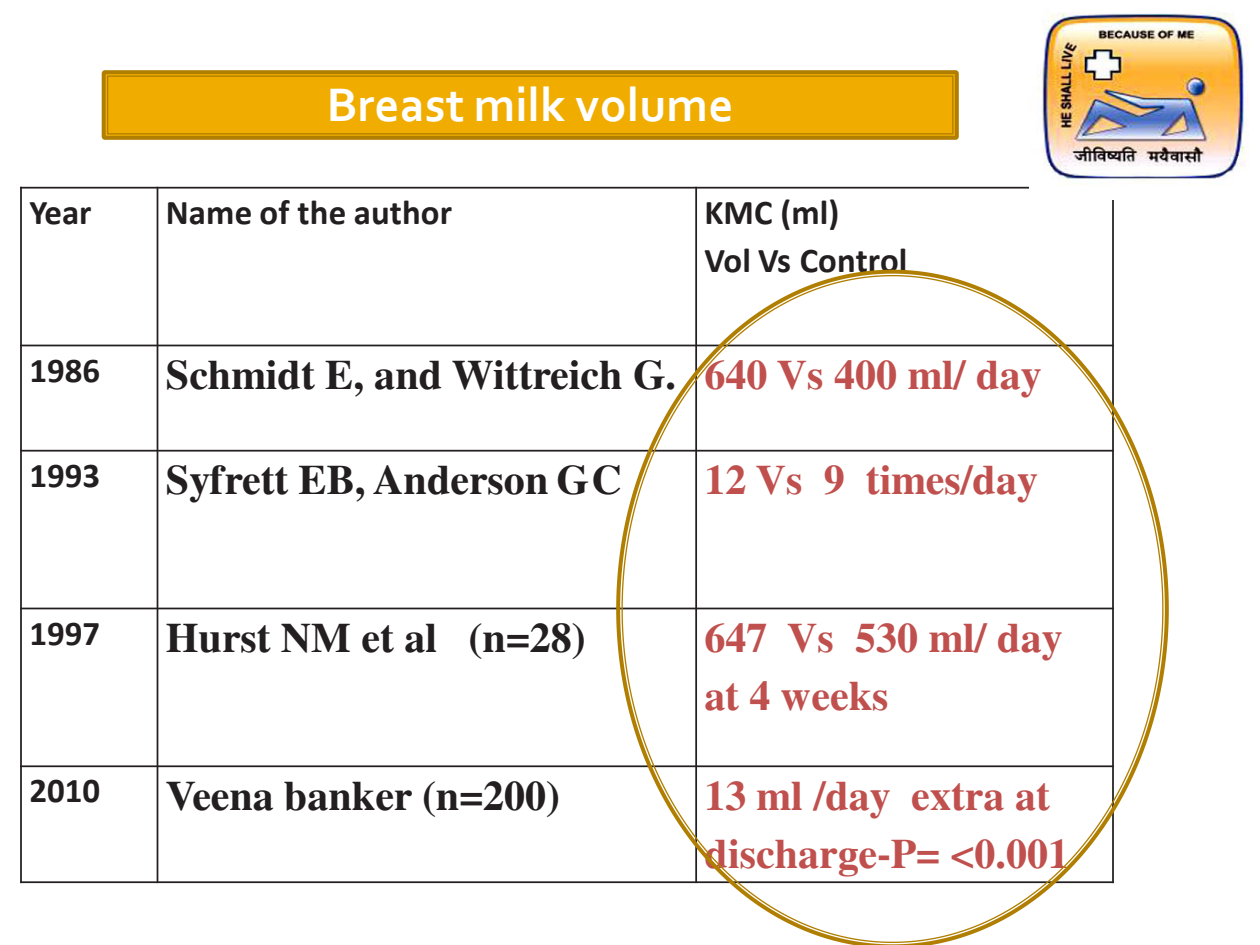
<style>
.page{position:relative;width:1260px;height:945px;background:#fff}
.page>*{position:absolute;margin:0;border:0;box-sizing:border-box;transform-origin:0 0}
.t1{font:700 49.18px "Corbel";color:#fff}
.t2{font:700 42px "Times";color:#231f20}
.t3{font:700 42px/57.9px "Times";color:#c0504d}
.t4{font:700 34.82px/48.3px "Calibri";color:#231f20}
.s1{color:#c0504d}
</style>
<div class="page">
<hr style="left:157px;top:187px;width:1px;height:696px;background:#231f20">
<hr style="left:695px;top:187px;width:2px;height:696px;background:#231f20">
<hr style="left:20px;top:345px;width:1094px;height:1px;background:#231f20">
<hr style="left:20px;top:450px;width:1094px;height:2px;background:#231f20">
<hr style="left:20px;top:608px;width:1094px;height:1px;background:#231f20">
<hr style="left:20px;top:765px;width:1094px;height:2px;background:#231f20">
<hr style="left:20px;top:187px;width:2px;height:696px;background:#231f20">
<hr style="left:1112px;top:187px;width:2px;height:696px;background:#231f20">
<hr style="left:20px;top:187px;width:1094px;height:2px;background:#231f20">
<hr style="left:20px;top:881px;width:1094px;height:2px;background:#231f20">
<svg style="left:102px;top:70px;width:857px;height:70px;background:#e5a501"></svg>
<img style="left:1029px;top:12px;width:220px;height:187px">
<svg style="left:616px;top:270px;width:553px;height:675px"></svg>
<p class="t1" style="left:327px;top:75px;width:408px">Breast milk volume</p>
<p class="t4" style="left:29px;top:188px;width:64px">Year</p>
<p class="t4" style="left:166px;top:188px;width:288px">Name of the author</p>
<p class="t4" style="left:705px;top:188px;width:204px">KMC (ml)<br>Vol Vs Control</p>
<p class="t4" style="left:29px;top:346px;width:72px">1986</p>
<p class="t2" style="left:166px;top:350px;width:877px">Schmidt E, and Wittreich G. <span class="s1">640 Vs 400 ml/ day</span></p>
<p class="t4" style="left:29px;top:451px;width:72px">1993</p>
<p class="t2" style="left:166px;top:455px;width:457px">Syfrett EB, Anderson GC</p>
<p class="t3" style="left:704px;top:450px;width:335px">12 Vs 9 times/day</p>
<p class="t4" style="left:29px;top:609px;width:72px">1997</p>
<p class="t2" style="left:166px;top:613px;width:422px">Hurst NM et al (n=28)</p>
<p class="t3" style="left:704px;top:608px;width:360px">647 Vs 530 ml/ day at 4 weeks</p>
<p class="t4" style="left:29px;top:767px;width:72px">2010</p>
<p class="t2" style="left:166px;top:771px;width:396px">Veena banker (n=200)</p>
<p class="t3" style="left:704px;top:766px;width:366px">13 ml /day extra at discharge-P= &lt;0.001</p>
</div>
